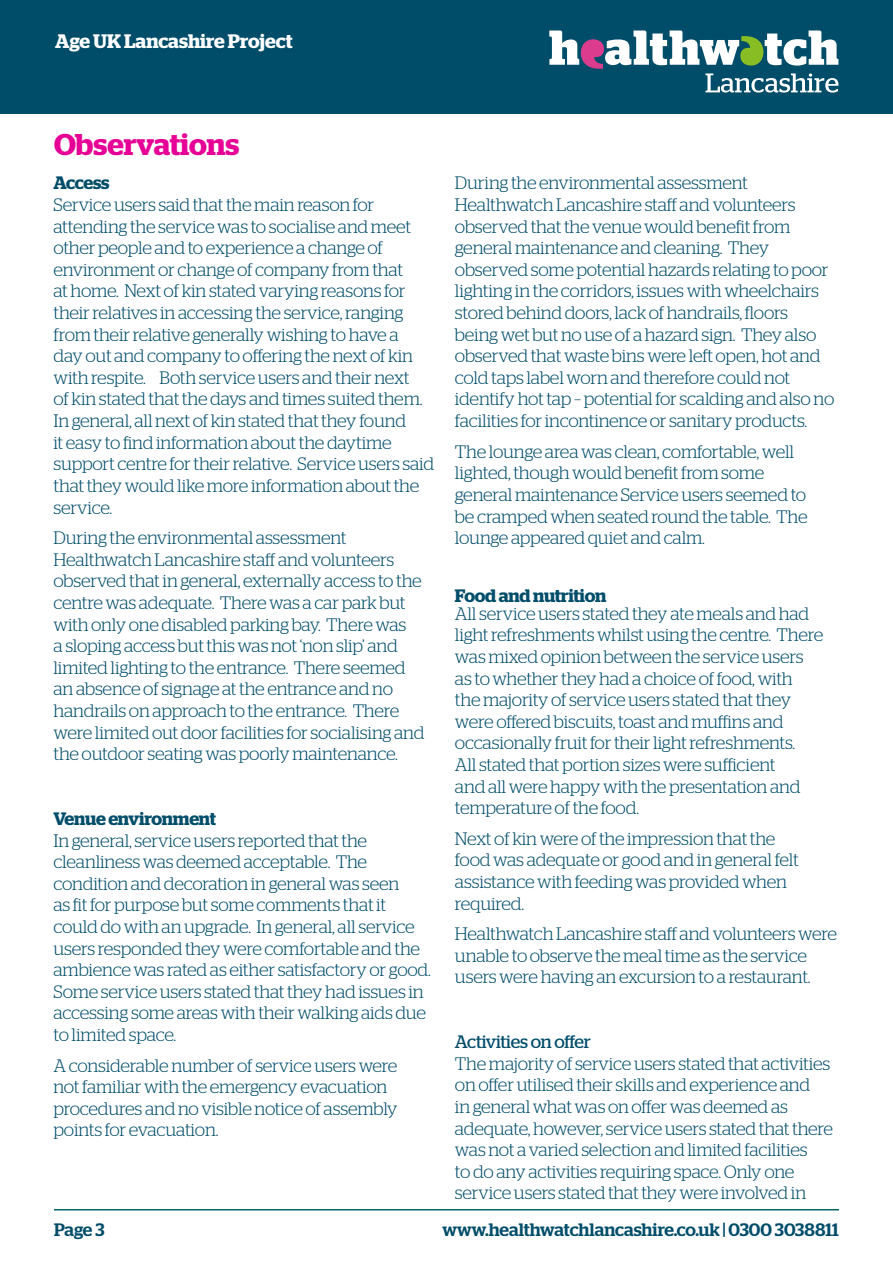
<style>
.page{position:relative;width:893px;height:1263px;background:#fff}
.page>*{position:absolute;margin:0;border:0;box-sizing:border-box;transform-origin:0 0}
.t1{font:600 30px "Stag";color:#e70095}
.t2{font:600 19.5px "Stag";color:#fff}
.t3{font:300 18px/21.6px "Stag";letter-spacing:-.01em;color:#004d6a}
.t4{font:500 18px "Stag";color:#004d6a}
.t5{font:600 18px "Stag";letter-spacing:-.015em;color:#004d6a}
.t6{font:18px "Stag";letter-spacing:-.015em;color:#004d6a}
</style>
<div class="page">
<hr style="left:54px;top:1209px;width:785px;height:1px;background:#066">
<div style="left:0;top:0;width:893px;height:114px;background:#004d6a"></div>
<svg style="left:549px;top:31px;width:289px;height:62px"></svg>
<p class="t2" style="left:55px;top:30px;width:239px">Age UK Lancashire Project</p>
<h1 class="t1" style="left:54px;top:127px;width:187px">Observations</h1>
<p class="t5" style="left:53px;top:173px;width:58px">Access</p>
<p class="t3" style="left:53px;top:194px;width:382px">Service users said that the main reason for attending the service was to socialise and meet other people and to experience a change of environment or change of company from that<br>at home. Next of kin stated varying reasons for their relatives in accessing the service, ranging from their relative generally wishing to have a<br>day out and company to offering the next of kin with respite. Both service users and their next<br>of kin stated that the days and times suited them.<br>In general, all next of kin stated that they found<br>it easy to find information about the daytime support centre for their relative. Service users said that they would like more information about the service.</p>
<p class="t3" style="left:53px;top:527px;width:372px">During the environmental assessment Healthwatch Lancashire staff and volunteers observed that in general, externally access to the centre was adequate. There was a car park but with only one disabled parking bay. There was<br>a sloping access but this was not ‘non slip’ and limited lighting to the entrance. There seemed an absence of signage at the entrance and no handrails on approach to the entrance. There were limited out door facilities for socialising and the outdoor seating was poorly maintenance.</p>
<p class="t5" style="left:53px;top:808px;width:164px">Venue environment</p>
<p class="t3" style="left:53px;top:829px;width:379px">In general, service users reported that the cleanliness was deemed acceptable. The condition and decoration in general was seen<br>as fit for purpose but some comments that it could do with an upgrade. In general, all service users responded they were comfortable and the ambience was rated as either satisfactory or good.<br>Some service users stated that they had issues in accessing some areas with their walking aids due to limited space.</p>
<p class="t3" style="left:53px;top:1054px;width:346px">A considerable number of service users were not familiar with the emergency evacuation procedures and no visible notice of assembly points for evacuation.</p>
<p class="t3" style="left:455px;top:172px;width:381px">During the environmental assessment Healthwatch Lancashire staff and volunteers observed that the venue would benefit from general maintenance and cleaning. They observed some potential hazards relating to poor lighting in the corridors, issues with wheelchairs stored behind doors, lack of handrails, floors being wet but no use of a hazard sign. They also observed that waste bins were left open, hot and cold taps label worn and therefore could not identify hot tap – potential for scalding and also no facilities for incontinence or sanitary products.</p>
<p class="t3" style="left:455px;top:440px;width:354px">The lounge area was clean, comfortable, well lighted, though would benefit from some general maintenance Service users seemed to be cramped when seated round the table. The lounge appeared quiet and calm.</p>
<p class="t5" style="left:455px;top:585px;width:153px">Food and nutrition</p>
<p class="t3" style="left:455px;top:602px;width:370px">All service users stated they ate meals and had light refreshments whilst using the centre. There was mixed opinion between the service users as to whether they had a choice of food, with<br>the majority of service users stated that they were offered biscuits, toast and muffins and occasionally fruit for their light refreshments.<br>All stated that portion sizes were sufficient<br>and all were happy with the presentation and temperature of the food.</p>
<p class="t3" style="left:455px;top:827px;width:345px">Next of kin were of the impression that the food was adequate or good and in general felt assistance with feeding was provided when required.</p>
<p class="t3" style="left:455px;top:923px;width:384px">Healthwatch Lancashire staff and volunteers were unable to observe the meal time as the service users were having an excursion to a restaurant.</p>
<p class="t6" style="left:455px;top:1031px;width:137px">Activities on offer</p>
<p class="t3" style="left:455px;top:1052px;width:380px">The majority of service users stated that activities on offer utilised their skills and experience and<br>in general what was on offer was deemed as adequate, however, service users stated that there was not a varied selection and limited facilities<br>to do any activities requiring space. Only one service users stated that they were involved in</p>
<p class="t4" style="left:54px;top:1219px;width:52px">Page 3</p>
<p class="t4" style="left:443px;top:1219px;width:398px">www.healthwatchlancashire.co.uk | 0300 3038811</p>
</div>
